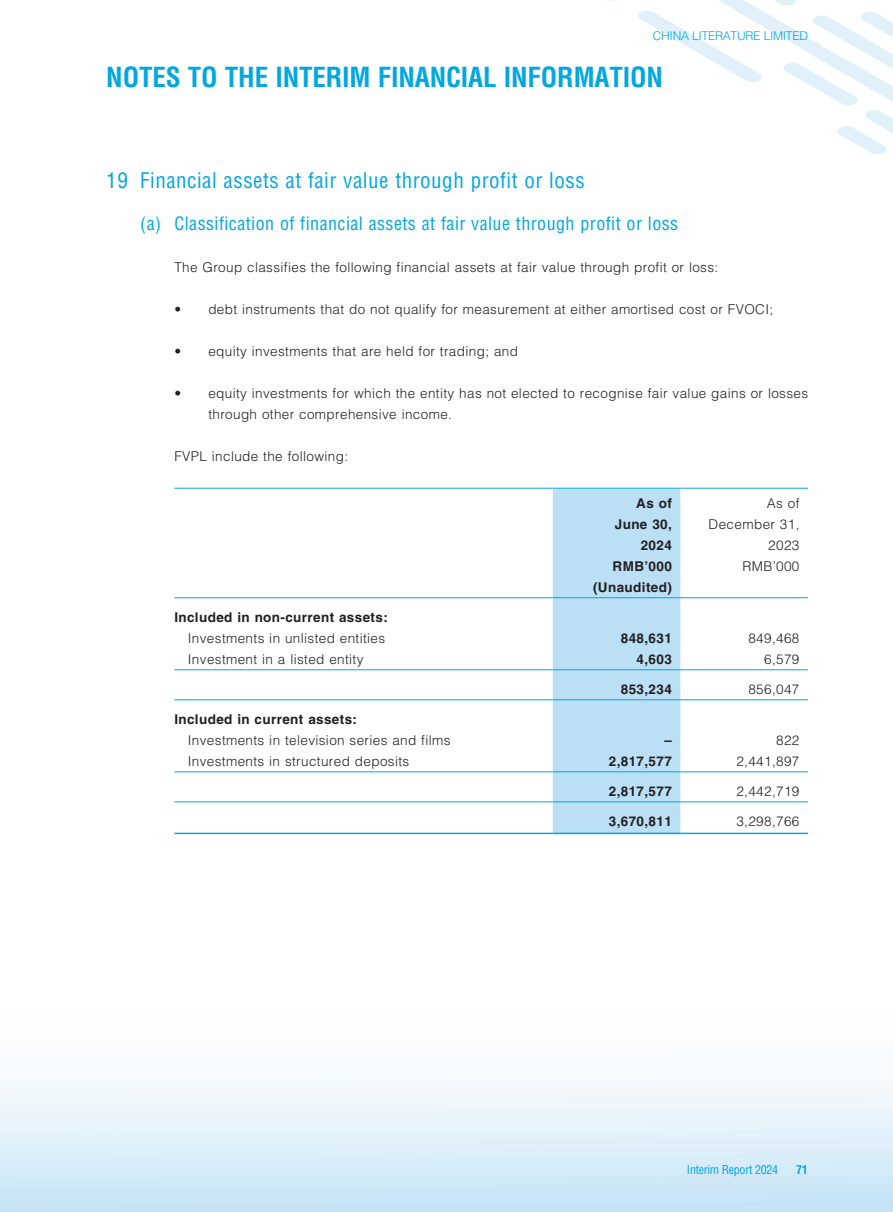
<style>
.page{position:relative;width:893px;height:1212px;background:#fff}
.page>*{position:absolute;margin:0;border:0;box-sizing:border-box;transform-origin:0 0}
.t1{font:700 condensed 27px "Helvetica LT Std";letter-spacing:-.005em;color:#00a7e1}
.t2{font:condensed 21px "Helvetica LT Std";letter-spacing:.025em;color:#00a7e1}
.t3{font:condensed 18px "Helvetica LT Std";letter-spacing:.025em;color:#00a7e1}
.t4{font:300 13.5px/21px "Helvetica LT Std";letter-spacing:.03em;color:#231f20}
.t5{font:700 13.5px/21px "Helvetica LT Std";letter-spacing:.03em;color:#231f20;text-align:right}
.t6{font:300 12px "Helvetica LT Std";letter-spacing:-.02em;color:#00a7e1}
.t7{font:condensed 12px "Helvetica LT Std";letter-spacing:-.025em;color:#00a7e1}
.t8{font:700 condensed 12px "Helvetica LT Std";color:#00a7e1}
</style>
<div class="page">
<div style="left:553px;top:489px;width:127px;height:344px;background:#bbdff4"></div>
<hr style="left:174px;top:488px;width:379px;height:1px;background:#00a7e1">
<hr style="left:553px;top:488px;width:127px;height:1px;background:#00a7e1">
<hr style="left:680px;top:488px;width:128px;height:1px;background:#00a7e1">
<hr style="left:174px;top:597px;width:379px;height:1px;background:#00a7e1">
<hr style="left:553px;top:597px;width:127px;height:1px;background:#00a7e1">
<hr style="left:680px;top:597px;width:128px;height:1px;background:#00a7e1">
<hr style="left:174px;top:669px;width:379px;height:1px;background:#00a7e1">
<hr style="left:553px;top:669px;width:127px;height:1px;background:#00a7e1">
<hr style="left:680px;top:669px;width:128px;height:1px;background:#00a7e1">
<hr style="left:174px;top:699px;width:379px;height:1px;background:#00a7e1">
<hr style="left:553px;top:699px;width:127px;height:1px;background:#00a7e1">
<hr style="left:680px;top:699px;width:128px;height:1px;background:#00a7e1">
<hr style="left:174px;top:771px;width:379px;height:1px;background:#00a7e1">
<hr style="left:553px;top:771px;width:127px;height:1px;background:#00a7e1">
<hr style="left:680px;top:771px;width:128px;height:1px;background:#00a7e1">
<hr style="left:174px;top:801px;width:379px;height:1px;background:#00a7e1">
<hr style="left:553px;top:801px;width:127px;height:1px;background:#00a7e1">
<hr style="left:680px;top:801px;width:128px;height:1px;background:#00a7e1">
<hr style="left:174px;top:833px;width:379px;height:1px;background:#00a7e1">
<hr style="left:553px;top:833px;width:127px;height:1px;background:#00a7e1">
<hr style="left:680px;top:833px;width:128px;height:1px;background:#00a7e1">
<p class="t6" style="left:653px;top:28px;width:157px">CHINA LITERATURE LIMITED</p>
<h1 class="t1" style="left:106px;top:60px;width:558px">NOTES TO THE INTERIM FINANCIAL INFORMATION</h1>
<h2 class="t2" style="left:106px;top:167px;width:480px">19 Financial assets at fair value through profit or loss</h2>
<h3 class="t3" style="left:140px;top:212px;width:539px">(a) Classification of financial assets at fair value through profit or loss</h3>
<p class="t4" style="left:174px;top:257px;width:545px">The Group classifies the following financial assets at fair value through profit or loss:</p>
<p class="t4" style="left:174px;top:299px;width:600px">• debt instruments that do not qualify for measurement at either amortised cost or FVOCI;</p>
<p class="t4" style="left:174px;top:341px;width:345px">• equity investments that are held for trading; and</p>
<p class="t4" style="left:208px;top:383px;width:601px;text-indent:-34px">• equity investments for which the entity has not elected to recognise fair value gains or losses through other comprehensive income.</p>
<p class="t4" style="left:174px;top:446px;width:175px">FVPL include the following:</p>
<p class="t5" style="left:615px;top:492px;width:59px">As of<br>June 30,<br>2024</p>
<p class="t4" style="left:709px;top:492px;width:92px;text-align:right">As of<br>December 31,<br>2023</p>
<p class="t5" style="left:613px;top:555px;width:61px">RMB’000</p>
<p class="t4" style="left:742px;top:555px;width:59px">RMB’000</p>
<p class="t5" style="left:593px;top:576px;width:80px">(Unaudited)</p>
<p class="t5" style="left:174px;top:606px;width:215px">Included in non-current assets:</p>
<p class="t4" style="left:188px;top:627px;width:199px">Investments in unlisted entities</p>
<p class="t5" style="left:621px;top:627px;width:53px">848,631</p>
<p class="t4" style="left:748px;top:627px;width:53px">849,468</p>
<p class="t4" style="left:188px;top:648px;width:177px">Investment in a listed entity</p>
<p class="t5" style="left:637px;top:648px;width:37px">4,603</p>
<p class="t4" style="left:764px;top:648px;width:37px">6,579</p>
<p class="t5" style="left:621px;top:678px;width:53px">853,234</p>
<p class="t4" style="left:748px;top:678px;width:53px">856,047</p>
<p class="t5" style="left:174px;top:708px;width:184px">Included in current assets:</p>
<p class="t4" style="left:188px;top:729px;width:264px">Investments in television series and films</p>
<p class="t5" style="left:664px;top:729px;width:9px">–</p>
<p class="t4" style="left:776px;top:729px;width:25px">822</p>
<p class="t4" style="left:188px;top:750px;width:223px">Investments in structured deposits</p>
<p class="t5" style="left:609px;top:750px;width:65px">2,817,577</p>
<p class="t4" style="left:736px;top:750px;width:65px">2,441,897</p>
<p class="t5" style="left:609px;top:780px;width:65px">2,817,577</p>
<p class="t4" style="left:736px;top:780px;width:65px">2,442,719</p>
<p class="t5" style="left:609px;top:810px;width:65px">3,670,811</p>
<p class="t4" style="left:736px;top:810px;width:65px">3,298,766</p>
<p class="t7" style="left:687px;top:1162px;width:93px">Interim Report 2024</p>
<p class="t8" style="left:796px;top:1162px;width:13px">71</p>
</div>
